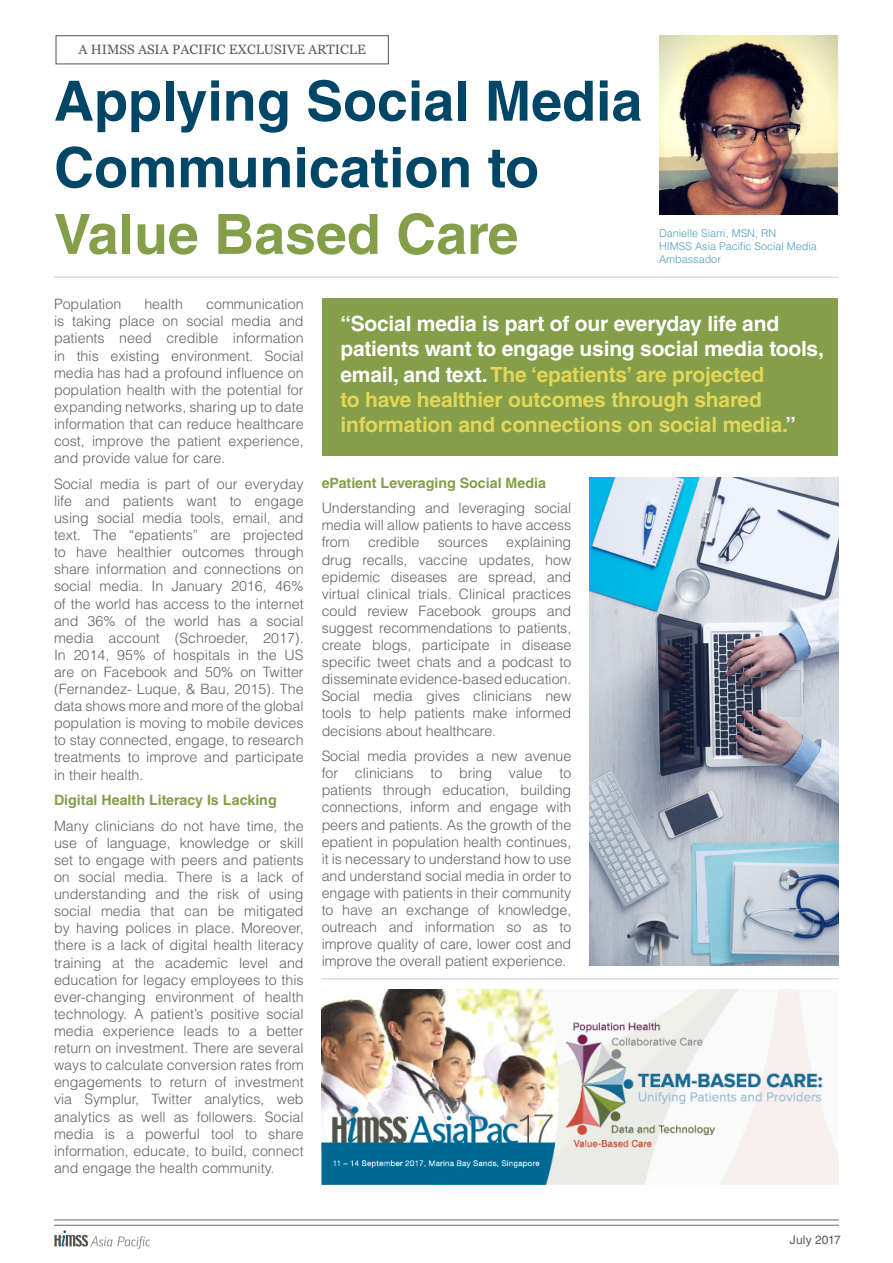
<style>
.page{position:relative;width:893px;height:1263px;background:#fff}
.page>*{position:absolute;margin:0;border:0;box-sizing:border-box;transform-origin:0 0}
.t1{font:700 55.5px/66.6px "Helvetica LT Std";color:#004666}
.t2{font:700 55.5px "Helvetica LT Std";color:#849e49}
.t3{font:700 21px/25.2px "Helvetica LT Std";letter-spacing:-.01em;color:#e1d659}
.t4{font:300 14.25px/17.1px "Helvetica LT Std";letter-spacing:-.005em;color:#616264;text-align:justify}
.t5{font:700 14.25px "Helvetica LT Std";color:#849e49}
.t6{font:13.5px "Georgia";color:#5a5b5d}
.t7{font:12px "Helvetica LT Std";letter-spacing:.01em;color:#5a5b5d}
.t8{font:300 10.8px/12.9px "Helvetica LT Std";color:#4d9dbf}
.s1{color:#fff}
</style>
<div class="page">
<hr style="left:54px;top:276px;width:784px;height:2px;background:#dcddde">
<hr style="left:322px;top:978px;width:516px;height:1px;background:#dcddde">
<hr style="left:54px;top:1219px;width:785px;height:1px;background:#717073">
<hr style="left:54px;top:1225px;width:785px;height:1px;background:#717073">
<svg style="left:54px;top:1230px;width:96px;height:19px"></svg>
<img style="left:589px;top:478px;width:250px;height:487px">
<div style="left:55px;top:35px;width:334px;height:29px;border:1px solid #5a5b5d"></div>
<img style="left:659px;top:35px;width:180px;height:180px">
<div style="left:322px;top:298px;width:516px;height:158px;background:#849e49"></div>
<img style="left:322px;top:989px;width:517px;height:195px">
<p class="t6" style="left:79px;top:41px;width:289px">A HIMSS ASIA PACIFIC EXCLUSIVE ARTICLE</p>
<h1 class="t1" style="left:54px;top:67px;width:590px">Applying Social Media<br>Communication to</h1>
<h1 class="t2" style="left:54px;top:200px;width:466px">Value Based Care</h1>
<p class="t8" style="left:659px;top:227px;width:159px">Danielle Siarri, MSN, RN<br>HIMSS Asia Pacific Social Media<br>Ambassador</p>
<p class="t4" style="left:54px;top:296px;width:251px;text-indent:152px">communication is taking place on social media and patients need credible information in this existing environment. Social media has had a profound influence on population health with the potential for expanding networks, sharing up to date information that can reduce healthcare cost, improve the patient experience, and provide value for care.</p>
<p class="t4" style="left:54px;top:475px;width:251px">Social media is part of our everyday life and patients want to engage using social media tools, email, and text. The “epatients” are projected to have healthier outcomes through share information and connections on social media. In January 2016, 46% of the world has access to the internet and 36% of the world has a social media account (Schroeder, 2017).<br>In 2014, 95% of hospitals in the US are on Facebook and 50% on Twitter (Fernandez- Luque, &amp; Bau, 2015). The data shows more and more of the global population is moving to mobile devices to stay connected, engage, to research treatments to improve and participate in their health.</p>
<p class="t5" style="left:54px;top:791px;width:224px">Digital Health Literacy Is Lacking</p>
<p class="t4" style="left:54px;top:817px;width:251px">Many clinicians do not have time, the use of language, knowledge or skill set to engage with peers and patients on social media. There is a lack of understanding and the risk of using social media that can be mitigated by having polices in place. Moreover, there is a lack of digital health literacy training at the academic level and education for legacy employees to this ever-changing environment of health technology. A patient’s positive social media experience leads to a better return on investment. There are several ways to calculate conversion rates from engagements to return of investment via Symplur, Twitter analytics, web analytics as well as followers. Social media is a powerful tool to share information, educate, to build, connect and engage the health community.</p>
<p class="t4" style="left:54px;top:296px;width:69px">Population</p>
<p class="t4" style="left:144px;top:296px;width:40px">health</p>
<h2 class="t3" style="left:340px;top:311px;width:485px"><span class="s1">“Social media is part of our everyday life and patients want to engage using social media tools, email, and text.</span> The ‘epatients’ are projected<br>to have healthier outcomes through shared information and connections on social media.<span class="s1">”</span></h2>
<p class="t5" style="left:322px;top:474px;width:226px">ePatient Leveraging Social Media</p>
<p class="t4" style="left:322px;top:499px;width:251px">Understanding and leveraging social media will allow patients to have access from</p>
<p class="t4" style="left:322px;top:534px;width:251px;text-indent:185px">explaining drug recalls, vaccine updates, how epidemic diseases are spread, and virtual clinical trials. Clinical practices could review Facebook groups and suggest recommendations to patients, create blogs, participate in disease specific tweet chats and a podcast to disseminate evidence-based education.<br>Social media gives clinicians new tools to help patients make informed decisions about healthcare.</p>
<p class="t4" style="left:322px;top:747px;width:251px">Social media provides a new avenue for clinicians to bring value to patients through education, building connections, inform and engage with peers and patients. As the growth of the epatient in population health continues, it is necessary to understand how to use and understand social media in order to engage with patients in their community to have an exchange of knowledge, outreach and information so as to improve quality of care, lower cost and improve the overall patient experience.</p>
<p class="t4" style="left:368px;top:534px;width:53px">credible</p>
<p class="t4" style="left:438px;top:534px;width:52px">sources</p>
<p class="t7" style="left:790px;top:1233px;width:52px">July 2017</p>
</div>
